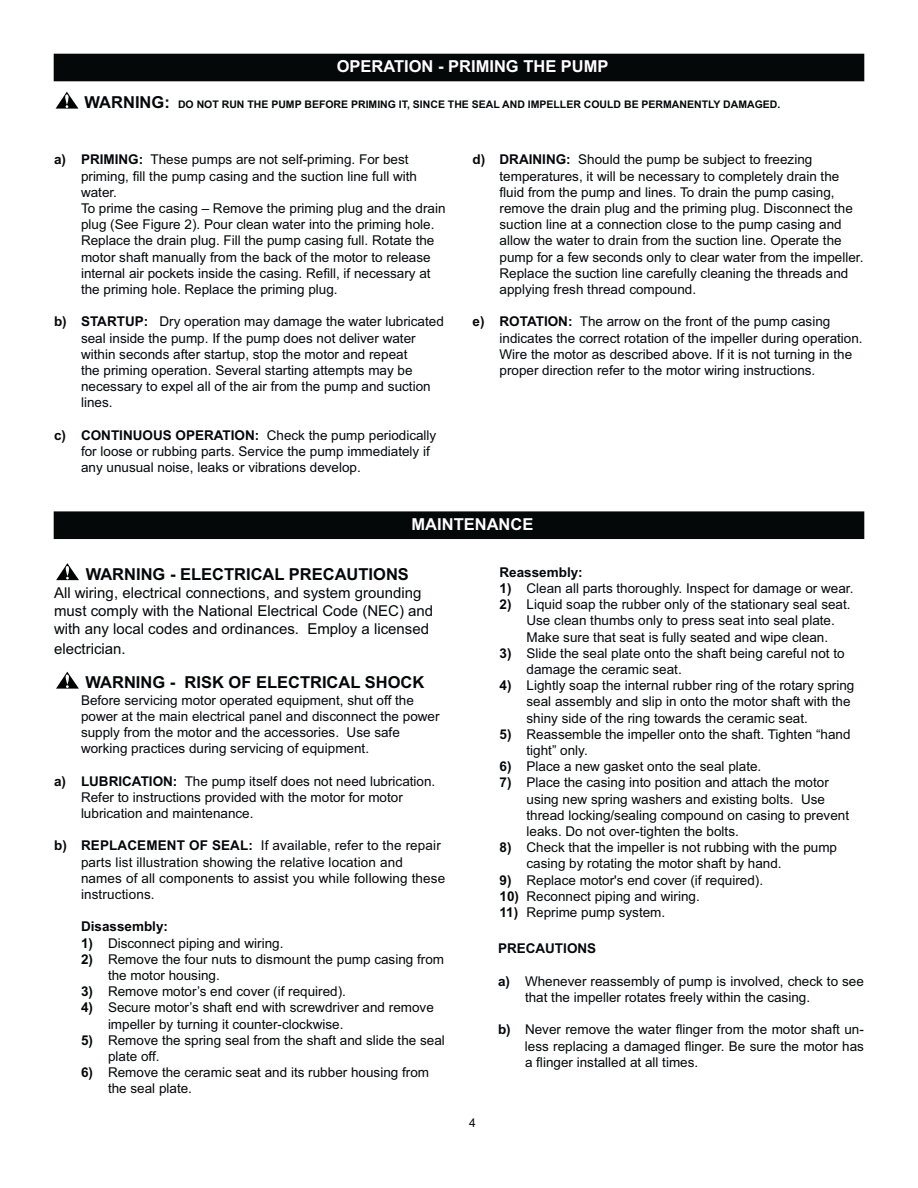
<style>
.page{position:relative;width:918px;height:1188px;background:#fff}
.page>*{position:absolute;margin:0;border:0;box-sizing:border-box;transform-origin:0 0}
.t1{font:700 16.5px "Arial";color:#040809}
.t2{font:700 16.5px "Arial";color:#fff}
.t3{font:15px/18px "Arial";color:#040809}
.t4{font:13.5px/16.2px "Arial";color:#040809}
.t5{font:700 13.5px "Arial";color:#040809}
.t6{font:12px "Arial";color:#040809}
.t7{font:700 10.5px "Arial";color:#040809}
.s1{font-size:16.5px}
.s2{font-weight:700}
</style>
<div class="page">
<div style="left:54px;top:54px;width:810px;height:27px;background:#040809"></div>
<svg style="left:56px;top:92px;width:22px;height:17px"></svg>
<div style="left:54px;top:512px;width:810px;height:27px;background:#040809"></div>
<svg style="left:56px;top:563px;width:23px;height:17px"></svg>
<svg style="left:56px;top:672px;width:23px;height:17px"></svg>
<p class="t2" style="left:337px;top:60px;width:273px">OPERATION - PRIMING THE PUMP</p>
<p class="t7" style="left:85px;top:101px;width:697px"><span class="s1">WARNING:</span> DO NOT RUN THE PUMP BEFORE PRIMING IT, SINCE THE SEAL AND IMPELLER COULD BE PERMANENTLY DAMAGED.</p>
<p class="t4" style="left:81px;top:153px;width:366px;text-indent:-27px"><span class="s2">a) PRIMING:</span> These pumps are not self-priming. For best priming, fill the pump casing and the suction line full with water.<br>To prime the casing – Remove the priming plug and the drain plug (See Figure 2). Pour clean water into the priming hole.<br>Replace the drain plug. Fill the pump casing full. Rotate the motor shaft manually from the back of the motor to release internal air pockets inside the casing. Refill, if necessary at the priming hole. Replace the priming plug.</p>
<p class="t4" style="left:81px;top:315px;width:364px;text-indent:-27px"><span class="s2">b) STARTUP:</span> Dry operation may damage the water lubricated seal inside the pump. If the pump does not deliver water within seconds after startup, stop the motor and repeat<br>the priming operation. Several starting attempts may be necessary to expel all of the air from the pump and suction lines.</p>
<p class="t4" style="left:81px;top:428px;width:357px;text-indent:-27px"><span class="s2">c) CONTINUOUS OPERATION:</span> Check the pump periodically for loose or rubbing parts. Service the pump immediately if any unusual noise, leaks or vibrations develop.</p>
<p class="t4" style="left:500px;top:153px;width:365px;text-indent:-27px"><span class="s2">d) DRAINING:</span> Should the pump be subject to freezing temperatures, it will be necessary to completely drain the fluid from the pump and lines. To drain the pump casing, remove the drain plug and the priming plug. Disconnect the suction line at a connection close to the pump casing and allow the water to drain from the suction line. Operate the pump for a few seconds only to clear water from the impeller.<br>Replace the suction line carefully cleaning the threads and applying fresh thread compound.</p>
<p class="t4" style="left:500px;top:315px;width:365px;text-indent:-27px"><span class="s2">e) ROTATION:</span> The arrow on the front of the pump casing indicates the correct rotation of the impeller during operation.<br>Wire the motor as described above. If it is not turning in the proper direction refer to the motor wiring instructions.</p>
<p class="t2" style="left:412px;top:518px;width:123px">MAINTENANCE</p>
<p class="t1" style="left:86px;top:569px;width:325px">WARNING - ELECTRICAL PRECAUTIONS</p>
<p class="t3" style="left:54px;top:586px;width:381px">All wiring, electrical connections, and system grounding must comply with the National Electrical Code (NEC) and with any local codes and ordinances. Employ a licensed</p>
<p class="t3" style="left:54px;top:641px;width:73px">electrician.</p>
<p class="t1" style="left:86px;top:677px;width:340px">WARNING - RISK OF ELECTRICAL SHOCK</p>
<p class="t4" style="left:81px;top:693px;width:360px">Before servicing motor operated equipment, shut off the power at the main electrical panel and disconnect the power supply from the motor and the accessories. Use safe working practices during servicing of equipment.</p>
<p class="t4" style="left:81px;top:774px;width:356px;text-indent:-27px"><span class="s2">a) LUBRICATION:</span> The pump itself does not need lubrication.<br>Refer to instructions provided with the motor for motor lubrication and maintenance.</p>
<p class="t4" style="left:81px;top:839px;width:366px;text-indent:-27px"><span class="s2">b) REPLACEMENT OF SEAL:</span> If available, refer to the repair parts list illustration showing the relative location and names of all components to assist you while following these instructions.</p>
<p class="t5" style="left:81px;top:922px;width:89px">Disassembly:</p>
<p class="t4" style="left:81px;top:936px;width:204px"><span class="s2">1)</span> Disconnect piping and wiring.</p>
<p class="t4" style="left:108px;top:952px;width:338px;text-indent:-27px"><span class="s2">2)</span> Remove the four nuts to dismount the pump casing from the motor housing.</p>
<p class="t4" style="left:81px;top:985px;width:267px"><span class="s2">3)</span> Remove motor’s end cover (if required).</p>
<p class="t4" style="left:108px;top:1001px;width:327px;text-indent:-27px"><span class="s2">4)</span> Secure motor’s shaft end with screwdriver and remove impeller by turning it counter-clockwise.</p>
<p class="t4" style="left:108px;top:1033px;width:338px;text-indent:-27px"><span class="s2">5)</span> Remove the spring seal from the shaft and slide the seal plate off.</p>
<p class="t4" style="left:108px;top:1066px;width:323px;text-indent:-27px"><span class="s2">6)</span> Remove the ceramic seat and its rubber housing from the seal plate.</p>
<p class="t6" style="left:469px;top:1119px;width:8px">4</p>
<p class="t5" style="left:500px;top:567px;width:85px">Reassembly:</p>
<p class="t4" style="left:500px;top:582px;width:355px"><span class="s2">1)</span> Clean all parts thoroughly. Inspect for damage or wear.</p>
<p class="t4" style="left:527px;top:598px;width:326px;text-indent:-27px"><span class="s2">2)</span> Liquid soap the rubber only of the stationary seal seat.<br>Use clean thumbs only to press seat into seal plate.<br>Make sure that seat is fully seated and wipe clean.</p>
<p class="t4" style="left:527px;top:646px;width:320px;text-indent:-27px"><span class="s2">3)</span> Slide the seal plate onto the shaft being careful not to damage the ceramic seat.</p>
<p class="t4" style="left:527px;top:679px;width:329px;text-indent:-27px"><span class="s2">4)</span> Lightly soap the internal rubber ring of the rotary spring seal assembly and slip in onto the motor shaft with the shiny side of the ring towards the ceramic seat.</p>
<p class="t4" style="left:527px;top:727px;width:326px;text-indent:-27px"><span class="s2">5)</span> Reassemble the impeller onto the shaft. Tighten “hand tight” only.</p>
<p class="t4" style="left:500px;top:760px;width:263px"><span class="s2">6)</span> Place a new gasket onto the seal plate.</p>
<p class="t4" style="left:527px;top:776px;width:324px;text-indent:-27px"><span class="s2">7)</span> Place the casing into position and attach the motor using new spring washers and existing bolts. Use thread locking/sealing compound on casing to prevent leaks. Do not over-tighten the bolts.</p>
<p class="t4" style="left:527px;top:841px;width:312px;text-indent:-27px"><span class="s2">8)</span> Check that the impeller is not rubbing with the pump casing by rotating the motor shaft by hand.</p>
<p class="t4" style="left:500px;top:873px;width:265px"><span class="s2">9)</span> Replace motor's end cover (if required).</p>
<p class="t4" style="left:500px;top:889px;width:202px"><span class="s2">10)</span> Reconnect piping and wiring.</p>
<p class="t4" style="left:500px;top:906px;width:167px"><span class="s2">11)</span> Reprime pump system.</p>
<p class="t5" style="left:498px;top:944px;width:100px">PRECAUTIONS</p>
<p class="t4" style="left:525px;top:974px;width:340px;text-indent:-27px"><span class="s2">a)</span> Whenever reassembly of pump is involved, check to see that the impeller rotates freely within the casing.</p>
<p class="t4" style="left:525px;top:1023px;width:341px;text-align:justify;text-indent:-27px"><span class="s2">b)</span> Never remove the water flinger from the motor shaft un&shy;less replacing a damaged flinger. Be sure the motor has a flinger installed at all times.</p>
</div>
